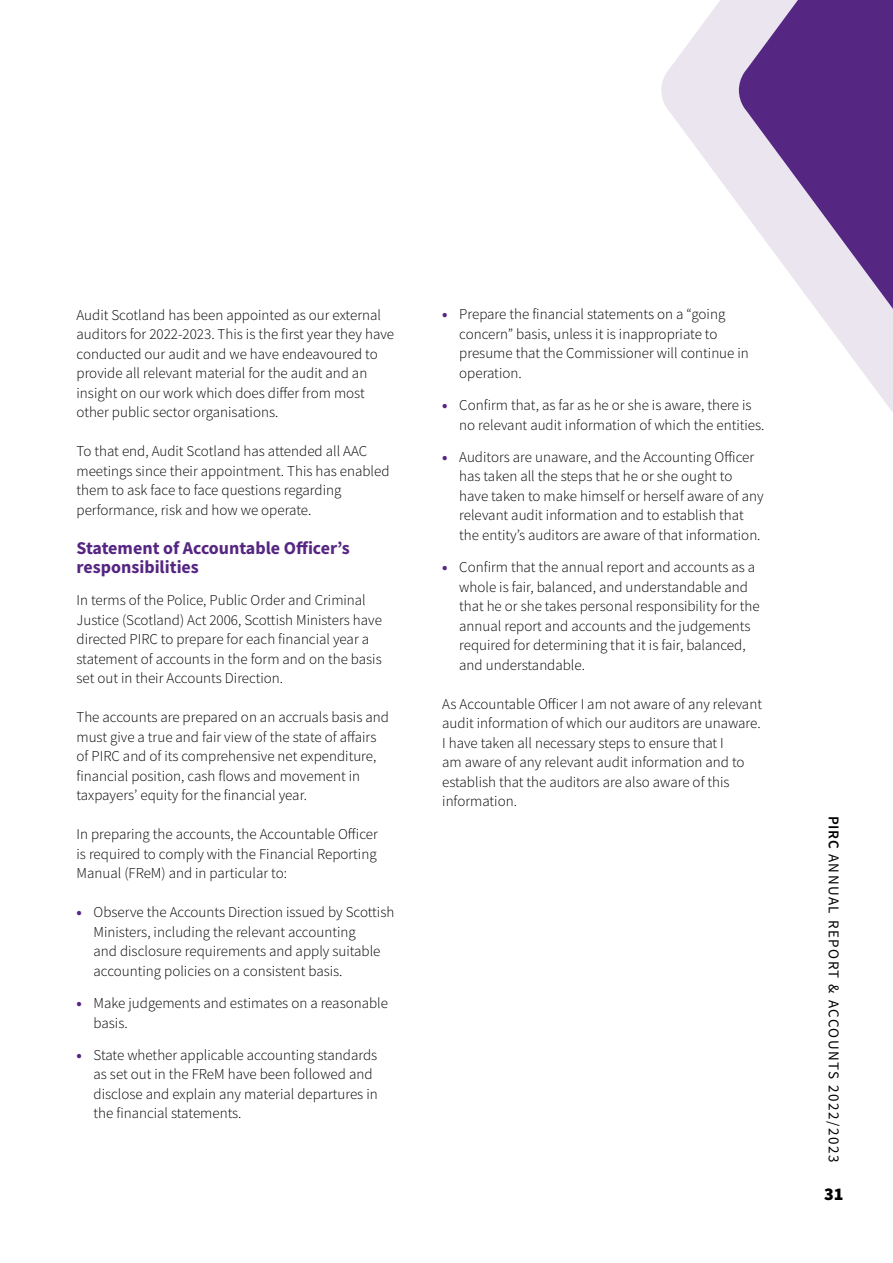
<style>
.page{position:relative;width:893px;height:1263px;background:#fff}
.page>*{position:absolute;margin:0;border:0;box-sizing:border-box;transform-origin:0 0}
.t1{font:700 18px/19.5px "Source Sans Pro";color:#552682}
.t2{font:900 18px "Source Sans Pro";color:#000}
.t3{font:300 15px/19.5px "Source Sans Pro";color:#000}
.t4{font:15px "Source Sans Pro";letter-spacing:.1em;color:#000}
.s1{font-weight:900;color:#552682}
.s2{font-weight:600}
</style>
<div class="page">
<svg style="left:661px;top:0;width:78px;height:205px;fill:#ebe5f0"></svg>
<svg style="left:739px;top:0;width:154px;height:412px"></svg>
<p class="t3" style="left:77px;top:305px;width:319px">Audit Scotland has been appointed as our external auditors for 2022-2023. This is the first year they have conducted our audit and we have endeavoured to provide all relevant material for the audit and an insight on our work which does differ from most other public sector organisations.</p>
<p class="t3" style="left:77px;top:441px;width:315px">To that end, Audit Scotland has attended all AAC meetings since their appointment. This has enabled them to ask face to face questions regarding performance, risk and how we operate.</p>
<p class="t1" style="left:77px;top:538px;width:275px">Statement of Accountable Officer’s responsibilities</p>
<p class="t3" style="left:77px;top:591px;width:307px">In terms of the Police, Public Order and Criminal Justice (Scotland) Act 2006, Scottish Ministers have directed PIRC to prepare for each financial year a statement of accounts in the form and on the basis set out in their Accounts Direction.</p>
<p class="t3" style="left:77px;top:708px;width:314px">The accounts are prepared on an accruals basis and must give a true and fair view of the state of affairs of PIRC and of its comprehensive net expenditure, financial position, cash flows and movement in taxpayers’ equity for the financial year.</p>
<p class="t3" style="left:77px;top:825px;width:303px;text-align:justify">In preparing the accounts, the Accountable Officer is required to comply with the Financial Reporting Manual (FReM) and in particular to:</p>
<p class="t3" style="left:94px;top:903px;width:302px;text-indent:-17px"><span class="s1">•</span> Observe the Accounts Direction issued by Scottish Ministers, including the relevant accounting<br>and disclosure requirements and apply suitable accounting policies on a consistent basis.</p>
<p class="t3" style="left:94px;top:993px;width:296px;text-indent:-17px"><span class="s1">•</span> Make judgements and estimates on a reasonable basis.</p>
<p class="t3" style="left:94px;top:1045px;width:286px;text-indent:-17px"><span class="s1">•</span> State whether applicable accounting standards as set out in the FReM have been followed and disclose and explain any material departures in the financial statements.</p>
<p class="t3" style="left:459px;top:305px;width:291px;text-indent:-17px"><span class="s1">•</span> Prepare the financial statements on a “going concern” basis, unless it is inappropriate to presume that the Commissioner will continue in operation.</p>
<p class="t3" style="left:459px;top:395px;width:307px;text-indent:-17px"><span class="s1">•</span> Confirm that, as far as he or she is aware, there is no relevant audit information of which the entities.</p>
<p class="t3" style="left:459px;top:447px;width:306px;text-indent:-17px"><span class="s1">•</span> Auditors are unaware, and the Accounting Officer has taken all the steps that he or she ought to have taken to make himself or herself aware of any relevant audit information and to establish that the entity’s auditors are aware of that information.</p>
<p class="t3" style="left:459px;top:557px;width:302px;text-indent:-17px"><span class="s1">•</span> Confirm that the annual report and accounts as a whole is fair, balanced, and understandable and that he or she takes personal responsibility for the annual report and accounts and the judgements required for determining that it is fair, balanced, and understandable.</p>
<p class="t3" style="left:442px;top:694px;width:321px">As Accountable Officer I am not aware of any relevant audit information of which our auditors are unaware.<br>I have taken all necessary steps to ensure that I<br>am aware of any relevant audit information and to establish that the auditors are also aware of this information.</p>
<p class="t4" style="left:843px;top:815px;width:348px;rotate:90deg"><span class="s2">PIRC</span> ANNUAL REPORT &amp; ACCOUNTS 2022/2023</p>
<p class="t2" style="left:824px;top:1181px;width:21px">31</p>
</div>
